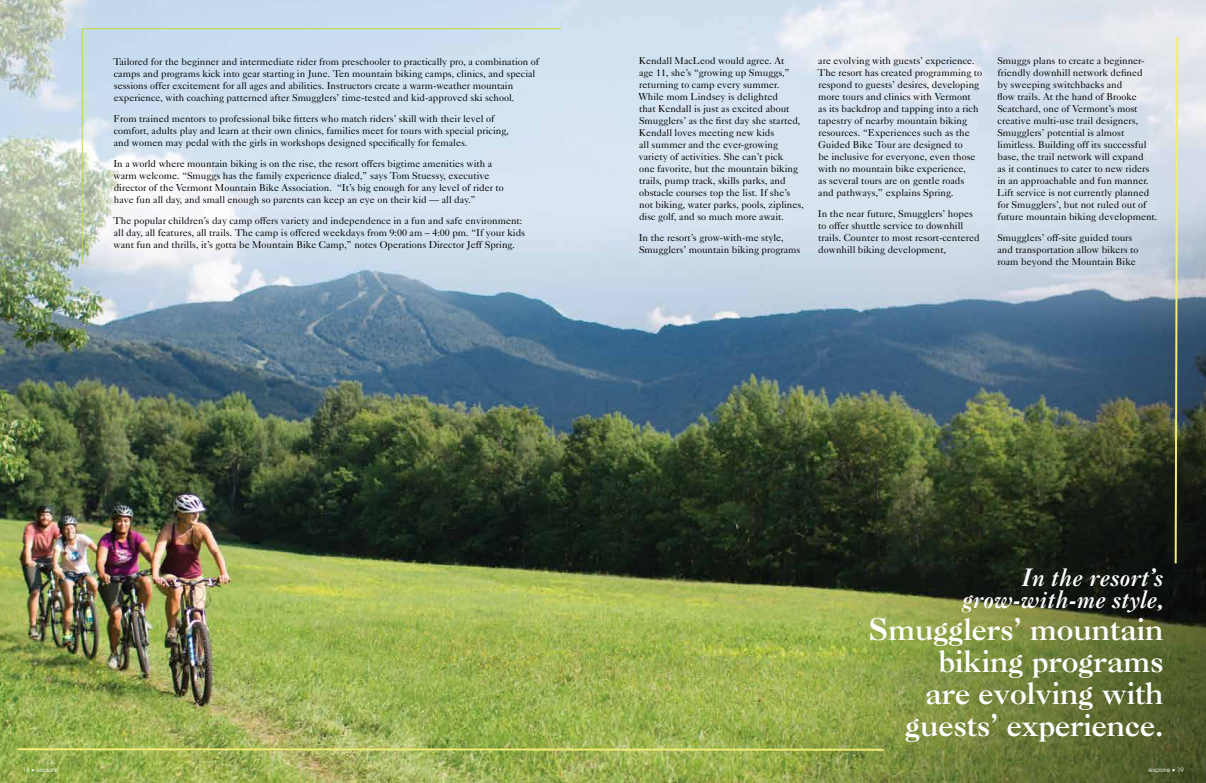
<style>
.page{position:relative;width:1206px;height:783px;background:#fff}
.page>*{position:absolute;margin:0;border:0;box-sizing:border-box;transform-origin:0 0}
.t1{font:30px/32px "Caslon Three LT";color:#fff;text-align:right}
.t2{font:italic 24px/22px "Caslon Three LT";color:#fff;text-align:right}
.t3{font:10px/12px "Caslon Five Forty LT";color:#000}
.t4{font:6px "Avant Garde";color:#fff}
</style>
<div class="page">
<img style="left:0;top:0;width:1206px;height:783px">
<svg style="left:16px;top:747px;width:870px;height:5px;background:#bdc762"></svg>
<svg style="left:1174px;top:35px;width:5px;height:530px;background:#abb087"></svg>
<svg style="left:81px;top:28px;width:481px;height:237px;background:#d4e3ef"></svg>
<p class="t3" style="left:113px;top:56px;width:428px">Tailored for the beginner and intermediate rider from preschooler to practically pro, a combination of camps and programs kick into gear starting in June. Ten mountain biking camps, clinics, and special sessions offer excitement for all ages and abilities. Instructors create a warm-weather mountain experience, with coaching patterned after Smugglers’ time-tested and kid-approved ski school.</p>
<p class="t3" style="left:113px;top:113px;width:397px">From trained mentors to professional bike fitters who match riders’ skill with their level of comfort, adults play and learn at their own clinics, families meet for tours with special pricing, and women may pedal with the girls in workshops designed specifically for females.</p>
<p class="t3" style="left:113px;top:158px;width:392px">In a world where mountain biking is on the rise, the resort offers bigtime amenities with a warm welcome. “Smuggs has the family experience dialed,” says Tom Stuessy, executive director of the Vermont Mountain Bike Association. “It’s big enough for any level of rider to have fun all day, and small enough so parents can keep an eye on their kid — all day.”</p>
<p class="t3" style="left:113px;top:215px;width:414px">The popular children’s day camp offers variety and independence in a fun and safe environment: all day, all features, all trails. The camp is offered weekdays from 9:00 am – 4:00 pm. “If your kids want fun and thrills, it’s gotta be Mountain Bike Camp,” notes Operations Director Jeff Spring.</p>
<p class="t3" style="left:638px;top:55px;width:167px">Kendall MacLeod would agree. At<br>age 11, she’s “growing up Smuggs,” returning to camp every summer.<br>While mom Lindsey is delighted<br>that Kendall is just as excited about Smugglers’ as the first day she started, Kendall loves meeting new kids<br>all summer and the ever-growing variety of activities. She can’t pick<br>one favorite, but the mountain biking trails, pump track, skills parks, and obstacle courses top the list. If she’s not biking, water parks, pools, ziplines, disc golf, and so much more await.</p>
<p class="t3" style="left:639px;top:232px;width:163px">In the resort’s grow-with-me style,<br>Smugglers’ mountain biking programs</p>
<p class="t3" style="left:818px;top:55px;width:166px">are evolving with guests’ experience.<br>The resort has created programming to respond to guests’ desires, developing more tours and clinics with Vermont<br>as its backdrop and tapping into a rich tapestry of nearby mountain biking resources. “Experiences such as the Guided Bike Tour are designed to<br>be inclusive for everyone, even those with no mountain bike experience,<br>as several tours are on gentle roads<br>and pathways,” explains Spring.</p>
<p class="t3" style="left:818px;top:208px;width:163px">In the near future, Smugglers’ hopes to offer shuttle service to downhill trails. Counter to most resort-centered downhill biking development,</p>
<p class="t3" style="left:997px;top:55px;width:162px">Smuggs plans to create a beginner&shy;friendly downhill network defined<br>by sweeping switchbacks and<br>flow trails. At the hand of Brooke Scatchard, one of Vermont’s most creative multi-use trail designers, Smugglers’ potential is almost limitless. Building off its successful base, the trail network will expand<br>as it continues to cater to new riders in an approachable and fun manner.<br>Lift service is not currently planned for Smugglers’, but not ruled out of future mountain biking development.</p>
<p class="t3" style="left:997px;top:232px;width:143px">Smugglers’ off-site guided tours and transportation allow bikers to roam beyond the Mountain Bike</p>
<h2 class="t2" style="left:962px;top:567px;width:203px">In the resort’s grow-with-me style,</h2>
<h1 class="t1" style="left:868px;top:613px;width:297px">Smugglers’ mountain biking programs<br>are evolving with guests’ experience.</h1>
<p class="t4" style="left:23px;top:766px;width:37px">18 • explore</p>
<p class="t4" style="left:1149px;top:766px;width:37px">explore • 19</p>
</div>
